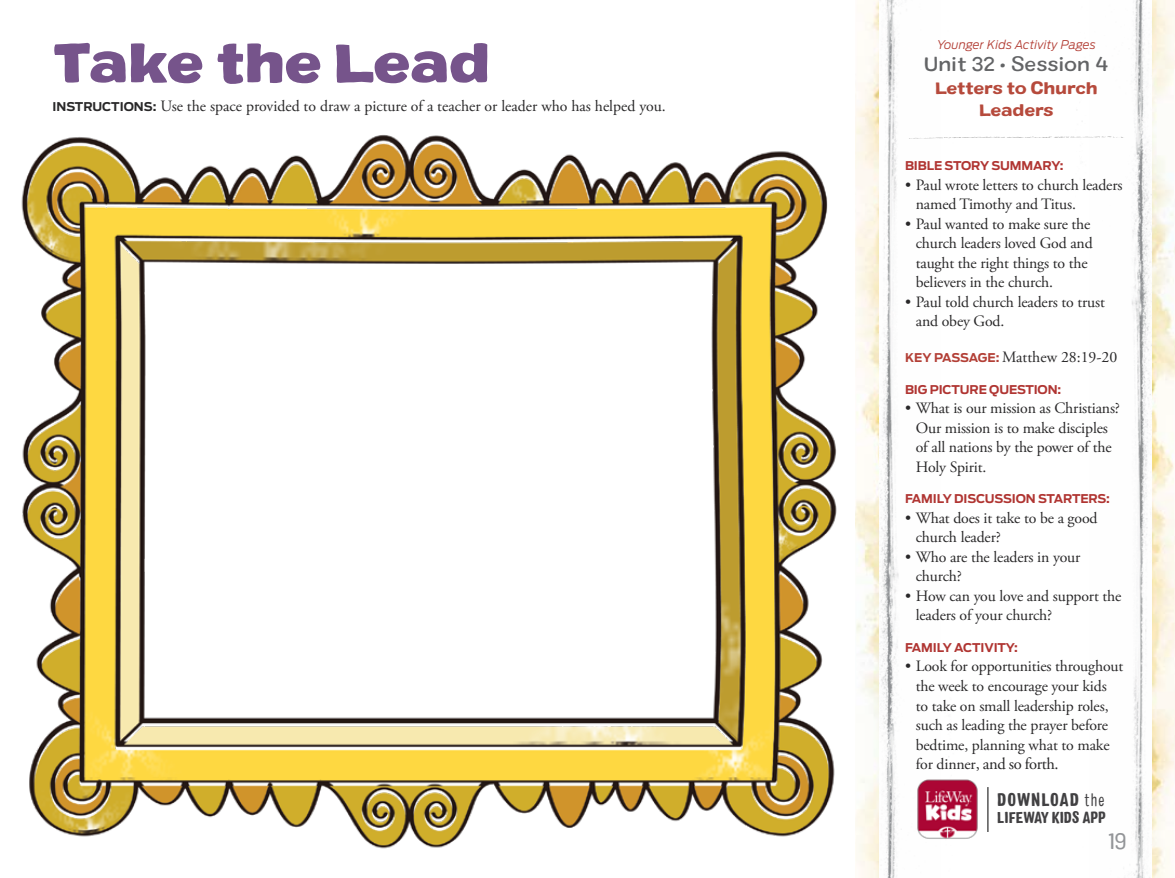
<style>
.page{position:relative;width:1175px;height:878px;background:#fff}
.page>*{position:absolute;margin:0;border:0;box-sizing:border-box;transform-origin:0 0}
.t1{font:900 expanded 54px "Colby";letter-spacing:-.03em;color:#76548b}
.t2{font:22.5px "Colby St Reg";color:#939598}
.t3{font:500 expanded 19.5px "Colby";color:#636466}
.t4{font:900 condensed 18.15px "Colby";letter-spacing:.06em;color:#414042}
.t5{font:16.5px/22.5px "Colby Ex Bld";letter-spacing:-.03em;color:#b64a3c;text-align:center}
.t6{font:16.5px "Adobe Garamond Pro";letter-spacing:-.03em;color:#292829}
.t7{font:15.75px/19.5px "Adobe Garamond Pro";letter-spacing:-.01em;color:#292829}
.t8{font:900 condensed 15.75px "Colby";color:#414042}
.t9{font:700 12px "Antenna";letter-spacing:-.01em;color:#b03532}
.t10{font:italic 300 12px "Antenna";letter-spacing:.01em;color:#b33f36}
.s1{font-family:"Antenna";font-weight:700;font-size:12px}
.s2{font-family:"Antenna";font-weight:700;font-size:12px;color:#b33f36}
.s3{font-size:15.75px}
.s4{font-weight:300}
</style>
<div class="page">
<img style="left:1151px;top:0;width:23px;height:878px">
<img style="left:1082px;top:0;width:69px;height:878px">
<img style="left:855px;top:0;width:24px;height:878px">
<img style="left:879px;top:0;width:70px;height:878px">
<img style="left:21px;top:135px;width:816px;height:714px">
<img style="left:913px;top:775px;width:65px;height:67px">
<hr style="left:987px;top:787px;width:1px;height:45px;background:#000">
<svg style="left:908px;top:136px;width:216px;height:3px"></svg>
<h1 class="t1" style="left:52px;top:25px;width:439px">Take the Lead</h1>
<p class="t7" style="left:52px;top:97px;width:615px"><span class="s1">INSTRUCTIONS:</span> Use the space provided to draw a picture of a teacher or leader who has helped you.</p>
<p class="t10" style="left:937px;top:36px;width:160px">Younger Kids Activity Pages</p>
<p class="t3" style="left:923px;top:52px;width:187px">Unit 32 • Session 4</p>
<p class="t5" style="left:935px;top:77px;width:164px">Letters to Church<br>Leaders</p>
<p class="t9" style="left:905px;top:159px;width:160px">BIBLE STORY SUMMARY:</p>
<p class="t7" style="left:915px;top:175px;width:208px;text-indent:-11px">• Paul wrote letters to church leaders named Timothy and Titus.</p>
<p class="t7" style="left:915px;top:214px;width:178px;text-indent:-11px">• Paul wanted to make sure the church leaders loved God and taught the right things to the believers in the church.</p>
<p class="t7" style="left:915px;top:292px;width:191px;text-indent:-11px">• Paul told church leaders to trust and obey God.</p>
<p class="t7" style="left:905px;top:348px;width:214px"><span class="s2">KEY PASSAGE:</span> Matthew 28:19-20</p>
<p class="t9" style="left:905px;top:382px;width:158px">BIG PICTURE QUESTION:</p>
<p class="t7" style="left:915px;top:399px;width:206px;text-indent:-11px">• What is our mission as Christians?<br>Our mission is to make disciples of all nations by the power of the<br>Holy Spirit.</p>
<p class="t9" style="left:905px;top:492px;width:206px">FAMILY DISCUSSION STARTERS:</p>
<p class="t7" style="left:915px;top:508px;width:183px;text-indent:-11px">• What does it take to be a good church leader?</p>
<p class="t7" style="left:915px;top:547px;width:166px;text-indent:-11px">• Who are the leaders in your church?</p>
<p class="t7" style="left:915px;top:586px;width:207px;text-indent:-11px">• How can you love and support the leaders of your church?</p>
<p class="t9" style="left:905px;top:640px;width:114px">FAMILY ACTIVITY:</p>
<p class="t7" style="left:905px;top:657px;width:220px;text-align:center">• Look for opportunities throughout the week to encourage your kids<br>to take on small leadership roles, such as leading the prayer before bedtime, planning what to make</p>
<p class="t6" style="left:915px;top:753px;width:144px"><span class="s3">for dinner</span>, and so forth.</p>
<p class="t4" style="left:997px;top:788px;width:109px">DOWNLOAD <span class="s4">the</span></p>
<p class="t8" style="left:997px;top:807px;width:110px">LIFEWAY KIDS APP</p>
<h2 class="t2" style="left:1107px;top:826px;width:20px">19</h2>
</div>
